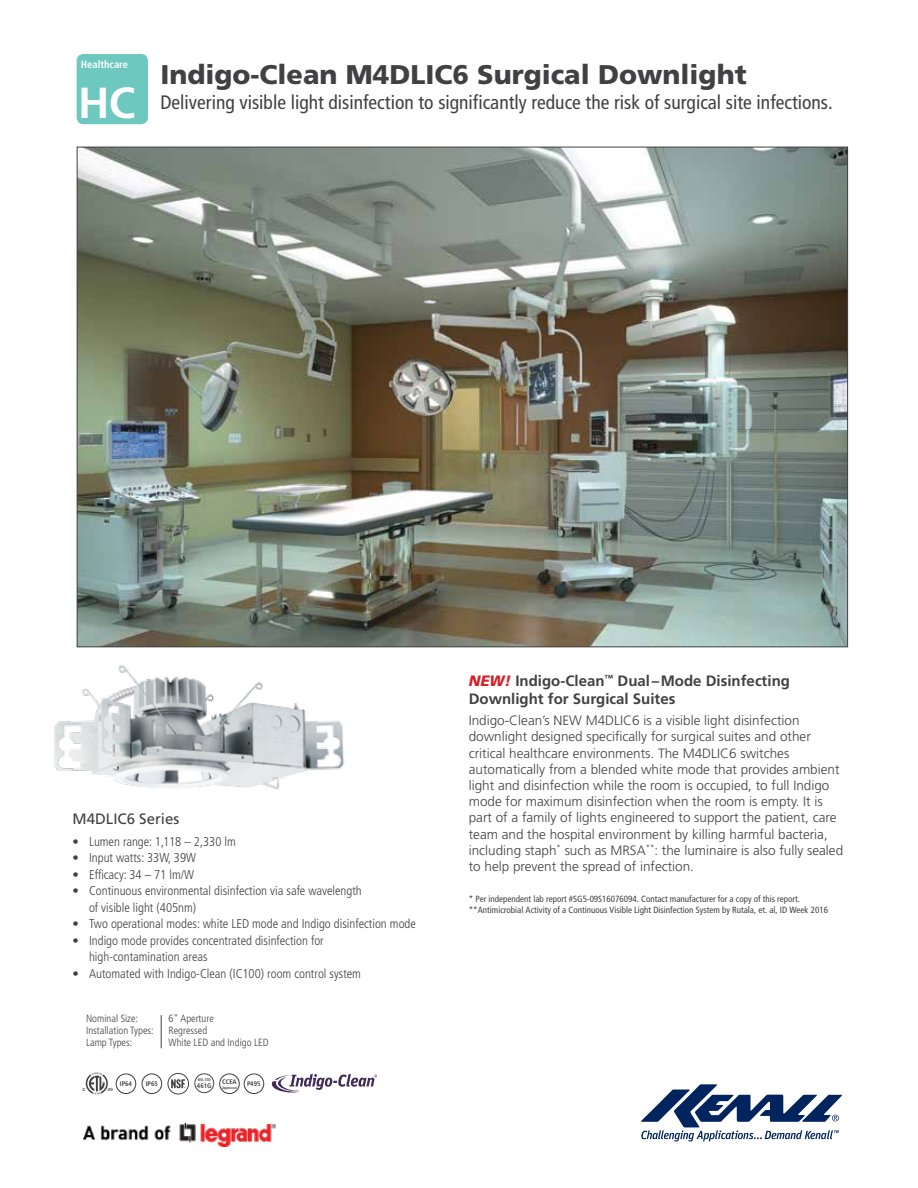
<style>
.page{position:relative;width:918px;height:1188px;background:#fff}
.page>*{position:absolute;margin:0;border:0;box-sizing:border-box;transform-origin:0 0}
.t1{font:700 43.35px "Frutiger LT Std";color:#fff}
.t2{font:900 27px "Frutiger LT Std";color:#414042}
.t3{font:condensed 19.5px "Frutiger LT Std";color:#414042}
.t4{font:700 15px/18px "Frutiger LT Std";color:#414042}
.t5{font:15px "Frutiger LT Std";color:#414042}
.t6{font:300 13.5px/16.2px "Frutiger LT Std";color:#414042}
.t7{font:300 condensed 12.75px/16.5px "Frutiger LT Std";color:#414042}
.t8{font:300 condensed 10.5px "Frutiger LT Std";color:#414042}
.t9{font:700 condensed 10.5px "Frutiger LT Std";color:#fff}
.t10{font:condensed 9px/10.8px "Frutiger LT Std";color:#414042}
.t11{font:700 condensed 6.75px "Frutiger LT Std";color:#414042}
.t12{font:700 condensed 6.6px "Frutiger LT Std";letter-spacing:-.01em;color:#414042}
.t13{font:700 4.05px "Arial";color:#414042}
.t14{font:700 condensed 3.75px "Frutiger LT Std";color:#414042}
.t15{font:700 condensed 3.6px "Frutiger LT Std";letter-spacing:-.01em;color:#414042}
.s1{font-weight:900;font-style:italic;color:#d2232a}
</style>
<div class="page">
<svg style="left:641px;top:1084px;width:201px;height:57px"></svg>
<div style="left:77px;top:54px;width:71px;height:70px;background:#6dc8bf;border-radius:7px"></div>
<img style="left:83px;top:1123px;width:192px;height:24px">
<svg style="left:142px;top:1073px;width:20px;height:21px"></svg>
<div style="left:168px;top:1073px;width:21px;height:21px;border:1px solid #414042;border-radius:50%"></div>
<svg style="left:171px;top:1079px;width:14px;height:9px"></svg>
<svg style="left:86px;top:1072px;width:50px;height:22px"></svg>
<svg style="left:194px;top:1073px;width:70px;height:21px"></svg>
<img style="left:79px;top:149px;width:767px;height:496px">
<hr style="left:161px;top:1015px;width:1px;height:33px;background:#414042">
<svg style="left:272px;top:1074px;width:105px;height:18px"></svg>
<img style="left:54px;top:624px;width:342px;height:166px">
<p class="t9" style="left:81px;top:58px;width:49px">Healthcare</p>
<h1 class="t1" style="left:78px;top:77px;width:59px">HC</h1>
<h2 class="t2" style="left:160px;top:58px;width:588px">Indigo-Clean M4DLIC6 Surgical Downlight</h2>
<h3 class="t3" style="left:160px;top:91px;width:674px">Delivering visible light disinfection to significantly reduce the risk of surgical site infections.</h3>
<p class="t5" style="left:73px;top:810px;width:108px">M4DLIC6 Series</p>
<p class="t7" style="left:73px;top:833px;width:165px">• Lumen range: 1,118 – 2,330 lm</p>
<p class="t7" style="left:73px;top:850px;width:125px">• Input watts: 33W, 39W</p>
<p class="t7" style="left:73px;top:866px;width:123px">• Efficacy: 34 – 71 lm/W</p>
<p class="t7" style="left:89px;top:883px;width:274px;text-indent:-16px">• Continuous environmental disinfection via safe wavelength of visible light (405nm)</p>
<p class="t7" style="left:73px;top:916px;width:345px">• Two operational modes: white LED mode and Indigo disinfection mode</p>
<p class="t7" style="left:89px;top:932px;width:236px;text-indent:-16px">• Indigo mode provides concentrated disinfection for high-contamination areas</p>
<p class="t7" style="left:73px;top:965px;width:290px">• Automated with Indigo-Clean (IC100) room control system</p>
<p class="t8" style="left:86px;top:1012px;width:54px">Nominal Size:</p>
<p class="t8" style="left:169px;top:1012px;width:47px">6" Aperture</p>
<p class="t8" style="left:86px;top:1024px;width:69px">Installation Types:</p>
<p class="t8" style="left:169px;top:1024px;width:40px">Regressed</p>
<p class="t8" style="left:86px;top:1036px;width:48px">Lamp Types:</p>
<p class="t8" style="left:169px;top:1036px;width:102px">White LED and Indigo LED</p>
<p class="t13" style="left:82px;top:1087px;width:4px">C</p>
<p class="t14" style="left:198px;top:1078px;width:15px">MIL STD</p>
<p class="t12" style="left:120px;top:1080px;width:13px">IP64</p>
<p class="t12" style="left:146px;top:1080px;width:13px">IP65</p>
<p class="t11" style="left:197px;top:1082px;width:16px">461G</p>
<p class="t12" style="left:222px;top:1078px;width:16px">CCEA</p>
<p class="t15" style="left:222px;top:1085px;width:16px">Approved</p>
<p class="t12" style="left:247px;top:1080px;width:15px">P495</p>
<p class="t4" style="left:469px;top:672px;width:323px"><span class="s1">NEW!</span> Indigo-Clean<sup>™</sup> Dual–Mode Disinfecting<br>Downlight for Surgical Suites</p>
<p class="t6" style="left:469px;top:713px;width:376px">Indigo-Clean’s NEW M4DLIC6 is a visible light disinfection downlight designed specifically for surgical suites and other critical healthcare environments. The M4DLIC6 switches automatically from a blended white mode that provides ambient light and disinfection while the room is occupied, to full Indigo mode for maximum disinfection when the room is empty. It is part of a family of lights engineered to support the patient, care team and the hospital environment by killing harmful bacteria, including staph<sup>*</sup> such as MRSA<sup>**</sup>: the luminaire is also fully sealed to help prevent the spread of infection.</p>
<p class="t10" style="left:469px;top:894px;width:361px">* Per independent lab report #SG5-09S16076094. Contact manufacturer for a copy of this report. **Antimicrobial Activity of a Continuous Visible Light Disinfection System by Rutala, et. al, ID Week 2016</p>
</div>
